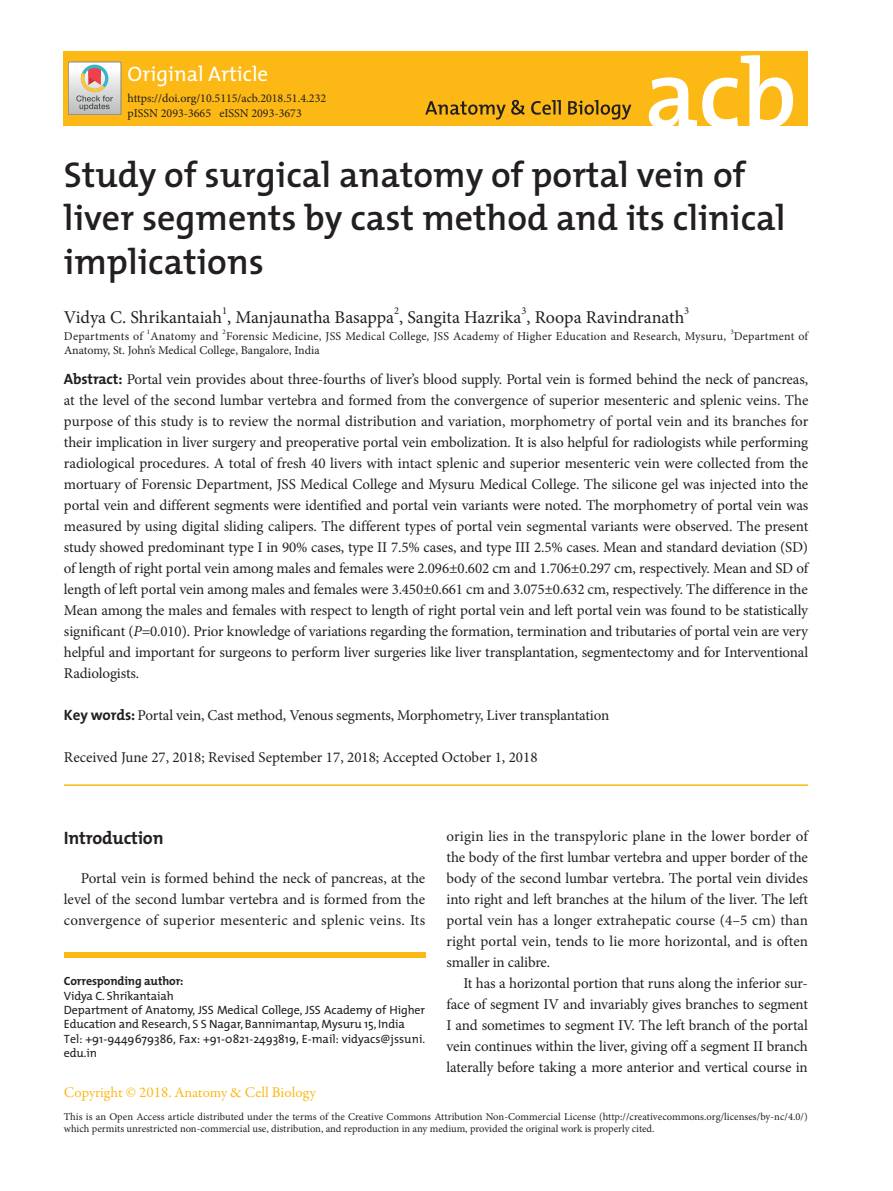
<style>
.page{position:relative;width:893px;height:1191px;background:#fff}
.page>*{position:absolute;margin:0;border:0;box-sizing:border-box;transform-origin:0 0}
.t1{font:600 36px/43.2px "The Mix";color:#231f20}
.t2{font:21px "The Mix";color:#fff}
.t3{font:18px "Minion Pro";color:#231f20}
.t4{font:700 18px "The Mix";letter-spacing:-.01em;color:#231f20}
.t5{font:15px/21px "Minion Pro";letter-spacing:-.005em;color:#231f20;text-align:justify}
.t6{font:15px "Garamond Premr Pro";color:#fcb814}
.t7{font:12px/14.4px "Minion Pro";letter-spacing:.005em;color:#231f20}
.t8{font:12px/14.4px "The Mix";letter-spacing:-.01em;color:#231f20}
.t9{font:700 12px "The Mix";letter-spacing:-.01em;color:#231f20}
.t10{font:10.5px/12.6px "Minion Pro";color:#231f20}
.t11{font:7.05px "Minion Pro";color:#231f20}
.s1{font-family:"The Mix";font-weight:700}
.s2{font-style:italic}
</style>
<div class="page">
<div style="left:64px;top:51px;width:744px;height:75px;background:#fcb814"></div>
<svg style="left:649px;top:55px;width:144px;height:71px"></svg>
<svg style="left:425px;top:100px;width:206px;height:20px"></svg>
<svg style="left:68px;top:62px;width:53px;height:53px;background:#cac4bf"></svg>
<div style="left:64px;top:952px;width:361px;height:5px;background:#fcb814"></div>
<hr style="left:64px;top:784px;width:744px;height:2px;background:#fcb814">
<h2 class="t2" style="left:128px;top:57px;width:142px">Original Article</h2>
<p class="t7" style="left:128px;top:91px;width:200px">https://doi.org/10.5115/acb.2018.51.4.232 pISSN 2093-3665 eISSN 2093-3673</p>
<h1 class="t1" style="left:64px;top:152px;width:723px">Study of surgical anatomy of portal vein of liver segments by cast method and its clinical implications</h1>
<p class="t3" style="left:64px;top:305px;width:622px">Vidya C. Shrikantaiah , Manjaunatha Basappa , Sangita Hazrika , Roopa Ravindranath</p>
<p class="t10" style="left:222px;top:305px;width:7px">1</p>
<p class="t10" style="left:394px;top:305px;width:7px">2</p>
<p class="t10" style="left:521px;top:305px;width:7px">3</p>
<p class="t10" style="left:684px;top:305px;width:7px">3</p>
<p class="t7" style="left:64px;top:328px;width:80px">Departments of</p>
<p class="t11" style="left:147px;top:327px;width:5px">1</p>
<p class="t7" style="left:150px;top:328px;width:70px">Anatomy and</p>
<p class="t11" style="left:223px;top:327px;width:5px">2</p>
<p class="t7" style="left:226px;top:328px;width:501px">Forensic Medicine, JSS Medical College, JSS Academy of Higher Education and Research, Mysuru,</p>
<p class="t11" style="left:730px;top:327px;width:5px">3</p>
<p class="t7" style="left:734px;top:328px;width:76px">Department of</p>
<p class="t7" style="left:64px;top:343px;width:257px">Anatomy, St. John’s Medical College, Bangalore, India</p>
<p class="t5" style="left:64px;top:368px;width:746px"><span class="s1">Abstract:</span> Portal vein provides about three-fourths of liver’s blood supply. Portal vein is formed behind the neck of pancreas, at the level of the second lumbar vertebra and formed from the convergence of superior mesenteric and splenic veins. The purpose of this study is to review the normal distribution and variation, morphometry of portal vein and its branches for their implication in liver surgery and preoperative portal vein embolization. It is also helpful for radiologists while performing radiological procedures. A total of fresh 40 livers with intact splenic and superior mesenteric vein were collected from the mortuary of Forensic Department, JSS Medical College and Mysuru Medical College. The silicone gel was injected into the portal vein and different segments were identified and portal vein variants were noted. The morphometry of portal vein was measured by using digital sliding calipers. The different types of portal vein segmental variants were observed. The present study showed predominant type I in 90% cases, type II 7.5% cases, and type III 2.5% cases. Mean and standard deviation (SD) of length of right portal vein among males and females were 2.096±0.602 cm and 1.706±0.297 cm, respectively. Mean and SD of length of left portal vein among males and females were 3.450±0.661 cm and 3.075±0.632 cm, respectively. The difference in the Mean among the males and females with respect to length of right portal vein and left portal vein was found to be statistically significant (<span class="s2">P</span>=0.010). Prior knowledge of variations regarding the formation, termination and tributaries of portal vein are very helpful and important for surgeons to perform liver surgeries like liver transplantation, segmentectomy and for Interventional Radiologists.</p>
<p class="t5" style="left:64px;top:704px;width:547px"><span class="s1">Key words:</span> Portal vein, Cast method, Venous segments, Morphometry, Liver transplantation</p>
<p class="t5" style="left:64px;top:747px;width:475px">Received June 27, 2018; Revised September 17, 2018; Accepted October 1, 2018</p>
<p class="t4" style="left:64px;top:822px;width:101px">Introduction</p>
<p class="t5" style="left:64px;top:867px;width:363px;text-indent:17px">Portal vein is formed behind the neck of pancreas, at the level of the second lumbar vertebra and is formed from the convergence of superior mesenteric and splenic veins. Its</p>
<p class="t9" style="left:64px;top:971px;width:121px">Corresponding author:</p>
<p class="t8" style="left:64px;top:988px;width:363px">Vidya C. Shrikantaiah<br>Department of Anatomy, JSS Medical College, JSS Academy of Higher Education and Research, S S Nagar, Bannimantap, Mysuru 15, India Tel: +91-9449679386, Fax: +91-0821-2493819, E-mail: vidyacs@jssuni. edu.in</p>
<p class="t6" style="left:64px;top:1083px;width:254px">Copyright © 2018. Anatomy &amp; Cell Biology</p>
<p class="t5" style="left:446px;top:825px;width:363px">origin lies in the transpyloric plane in the lower border of the body of the first lumbar vertebra and upper border of the body of the second lumbar vertebra. The portal vein divides into right and left branches at the hilum of the liver. The left portal vein has a longer extrahepatic course (4–5 cm) than right portal vein, tends to lie more horizontal, and is often smaller in calibre.</p>
<p class="t5" style="left:446px;top:972px;width:363px;text-indent:17px">It has a horizontal portion that runs along the inferior sur&shy;face of segment IV and invariably gives branches to segment I and sometimes to segment IV. The left branch of the portal vein continues within the liver, giving off a segment II branch laterally before taking a more anterior and vertical course in</p>
<p class="t10" style="left:64px;top:1110px;width:745px">This is an Open Access article distributed under the terms of the Creative Commons Attribution Non-Commercial License (http://creativecommons.org/licenses/by-nc/4.0/) which permits unrestricted non-commercial use, distribution, and reproduction in any medium, provided the original work is properly cited.</p>
</div>
